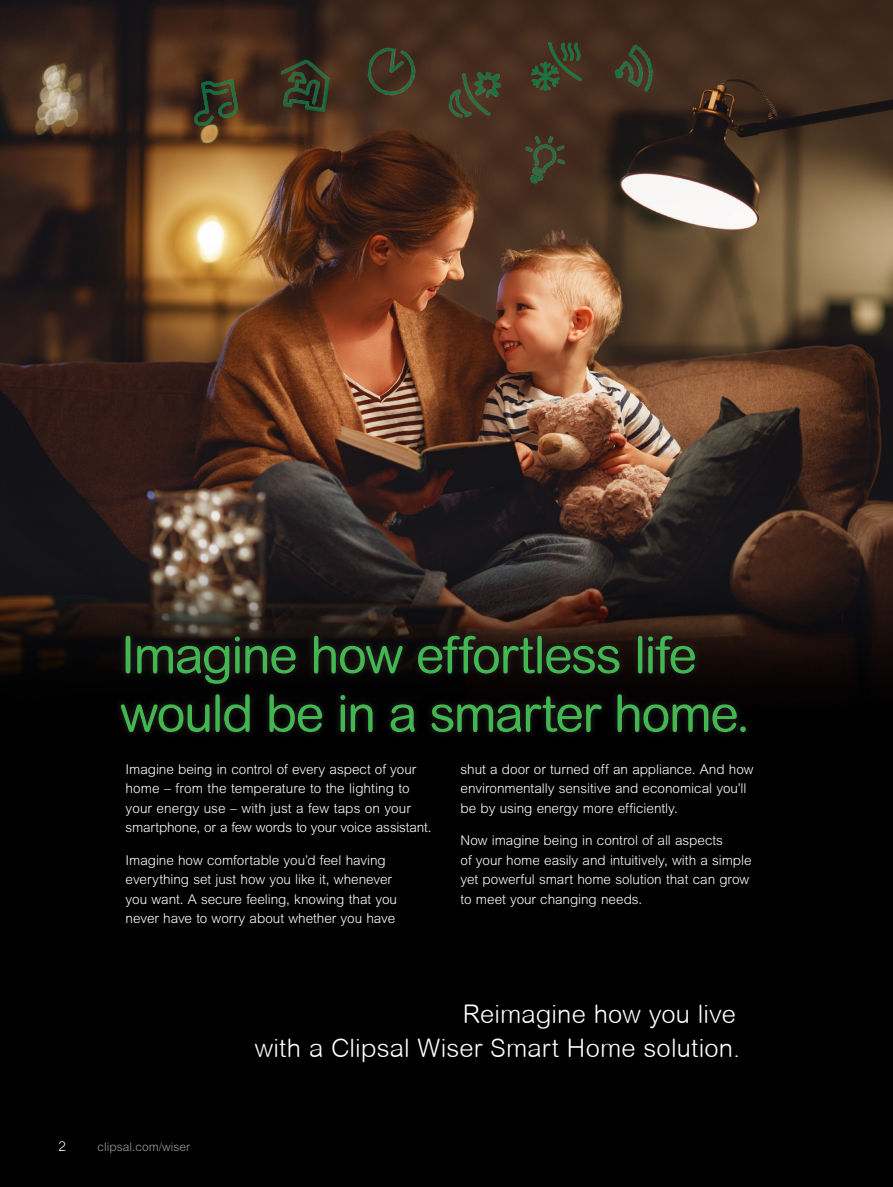
<style>
.page{position:relative;width:893px;height:1187px;background:#fff}
.page>*{position:absolute;margin:0;border:0;box-sizing:border-box;transform-origin:0 0}
.t1{font:51px/58.5px "Arial Rounded MT";letter-spacing:-.03em;color:#42b751}
.t2{font:300 25.65px/34.5px "Arial Rounded MT";letter-spacing:.005em;color:#fff;text-align:right}
.t3{font:300 13.5px/19.5px "M Arial";color:#fff}
.t4{font:300 13.5px "Arial Rounded MT";color:#fff}
.t5{font:300 12px "M Arial";color:#959ea4}
</style>
<div class="page">
<img style="left:0;top:0;width:893px;height:601px">
<svg style="left:0;top:601px;width:893px;height:585px;background:#030201"></svg>
<div style="left:113px;top:628px;width:640px;height:111px;background:#231f20;opacity:.75"></div>
<img style="left:447px;top:67px;width:56px;height:56px">
<img style="left:531px;top:42px;width:50px;height:48px">
<img style="left:194px;top:79px;width:43px;height:46px">
<img style="left:514px;top:129px;width:58px;height:63px">
<img style="left:366px;top:46px;width:52px;height:52px">
<img style="left:609px;top:42px;width:48px;height:56px">
<img style="left:276px;top:57px;width:56px;height:55px">
<h1 class="t1" style="left:120px;top:625px;width:631px">Imagine how effortless life would be in a smarter home.</h1>
<p class="t3" style="left:126px;top:759px;width:307px">Imagine being in control of every aspect of your home – from the temperature to the lighting to your energy use – with just a few taps on your smartphone, or a few words to your voice assistant.</p>
<p class="t3" style="left:126px;top:850px;width:273px">Imagine how comfortable you’d feel having everything set just how you like it, whenever you want. A secure feeling, knowing that you never have to worry about whether you have</p>
<p class="t3" style="left:461px;top:759px;width:294px">shut a door or turned off an appliance. And how environmentally sensitive and economical you’ll be by using energy more efficiently.</p>
<p class="t3" style="left:461px;top:830px;width:292px">Now imagine being in control of all aspects<br>of your home easily and intuitively, with a simple yet powerful smart home solution that can grow to meet your changing needs.</p>
<p class="t4" style="left:58px;top:1138px;width:9px">2</p>
<p class="t5" style="left:98px;top:1139px;width:94px">clipsal.com/wiser</p>
<h2 class="t2" style="left:255px;top:996px;width:487px">Reimagine how you live<br>with a Clipsal Wiser Smart Home solution.</h2>
</div>
